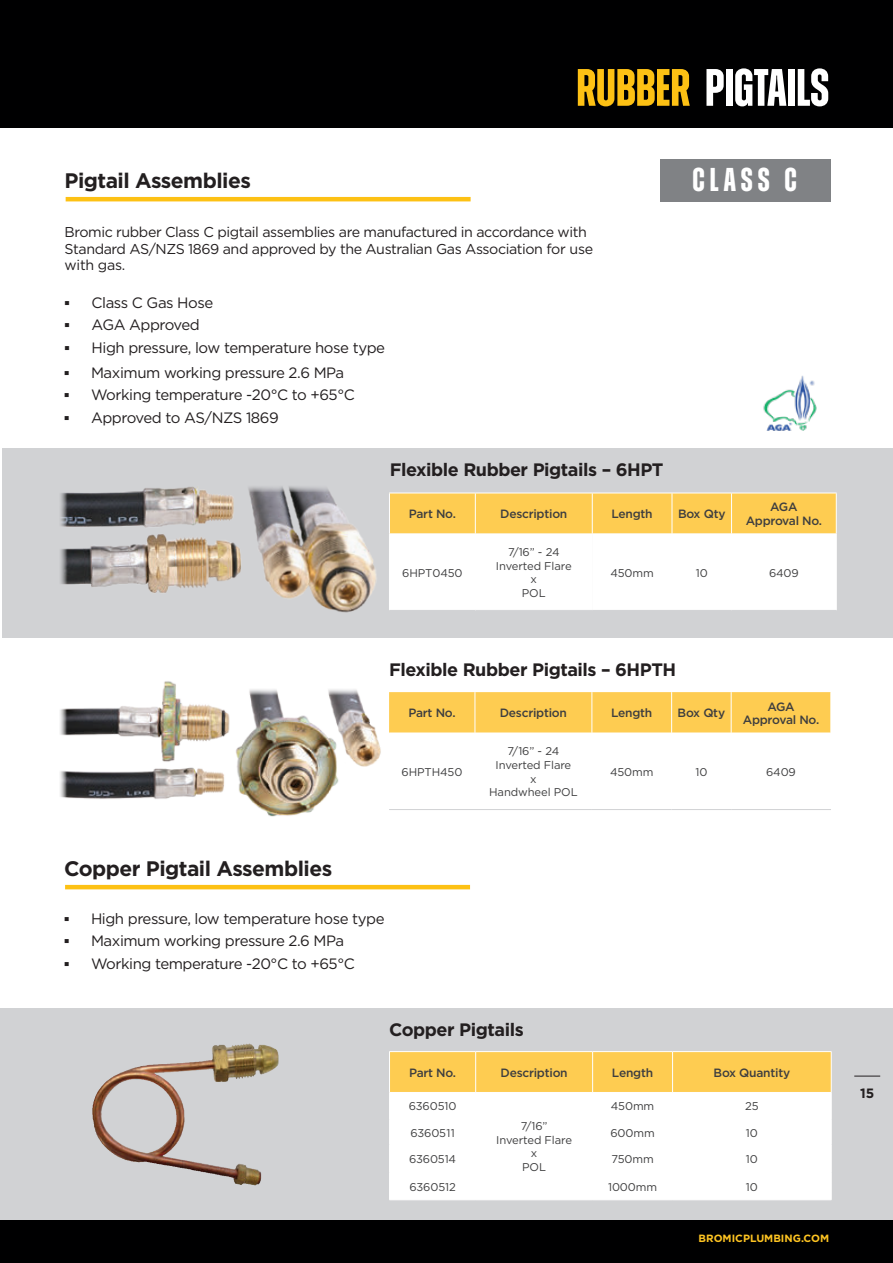
<style>
.page{position:relative;width:893px;height:1263px;background:#fff}
.page>*{position:absolute;margin:0;border:0;box-sizing:border-box;transform-origin:0 0}
.t1{font:700 52.5px "Zuume";color:#fff}
.t2{font:700 33px "Zuume";letter-spacing:.15em;color:#fff}
.t3{font:700 21px "Gotham";letter-spacing:-.025em;color:#231f20}
.t4{font:700 18px "Gotham";letter-spacing:-.025em;color:#231f20}
.t5{font:15px "Gotham";letter-spacing:-.03em;color:#231f20}
.t6{font:14.25px/16.5px "Gotham";letter-spacing:-.03em;color:#231f20}
.t7{font:700 13.5px "Gotham";color:#231f20}
.t8{font:500 12px/13.5px "Gotham";letter-spacing:-.02em;color:#3e3e3f;text-align:center}
.t9{font:11.25px/13.5px "Gotham";letter-spacing:-.01em;color:#3e3e3f;text-align:center}
.t10{font:700 10.5px "Gotham";color:#fec422}
.s1{color:#fdc114}
.s2{font-family:"Arial";font-weight:700}
</style>
<div class="page">
<div style="left:1px;top:1008px;width:892px;height:212px;background:#d1d2d4"></div>
<div style="left:2px;top:448px;width:891px;height:189px;background:#d1d2d4"></div>
<div style="left:0;top:1220px;width:893px;height:43px;background:#000001"></div>
<div style="left:0;top:0;width:893px;height:128px;background:#000001"></div>
<svg style="left:854px;top:1076px;width:26px;height:1px"></svg>
<img style="left:60px;top:681px;width:165px;height:118px">
<img style="left:225px;top:689px;width:156px;height:128px">
<img style="left:60px;top:486px;width:170px;height:107px">
<img style="left:230px;top:486px;width:147px;height:127px">
<img style="left:92px;top:1043px;width:157px;height:101px">
<hr style="left:66px;top:197px;width:405px;height:4px;background:#fdc114">
<svg style="left:389px;top:1051px;width:443px;height:149px;background:#fef1d0"></svg>
<hr style="left:389px;top:1199px;width:87px;height:1px;background:#fff">
<hr style="left:476px;top:1199px;width:117px;height:1px;background:#fff">
<hr style="left:593px;top:1199px;width:80px;height:1px;background:#fff">
<hr style="left:673px;top:1199px;width:158px;height:1px;background:#fff">
<div style="left:389px;top:692px;width:441px;height:41px;background:#fecc51"></div>
<hr style="left:475px;top:692px;width:1px;height:41px;background:#fff">
<hr style="left:671px;top:692px;width:1px;height:41px;background:#fff">
<hr style="left:731px;top:692px;width:1px;height:41px;background:#fff">
<hr style="left:591px;top:692px;width:1px;height:41px;background:#fff">
<hr style="left:389px;top:809px;width:86px;height:1px;background:#d1d2d4">
<hr style="left:475px;top:809px;width:117px;height:1px;background:#d1d2d4">
<hr style="left:592px;top:809px;width:80px;height:1px;background:#d1d2d4">
<hr style="left:672px;top:809px;width:59px;height:1px;background:#d1d2d4">
<hr style="left:731px;top:809px;width:100px;height:1px;background:#d1d2d4">
<svg style="left:390px;top:494px;width:446px;height:116px;background:#fee9b7"></svg>
<div style="left:475px;top:534px;width:117px;height:76px;background:#fff"></div>
<hr style="left:389px;top:493px;width:86px;height:1px;background:#fff">
<hr style="left:475px;top:493px;width:117px;height:1px;background:#fff">
<hr style="left:475px;top:493px;width:1px;height:41px;background:#fff">
<hr style="left:592px;top:493px;width:80px;height:1px;background:#fff">
<hr style="left:672px;top:493px;width:59px;height:1px;background:#fff">
<hr style="left:672px;top:493px;width:1px;height:41px;background:#fff">
<hr style="left:731px;top:493px;width:106px;height:1px;background:#fff">
<hr style="left:731px;top:493px;width:1px;height:41px;background:#fff">
<hr style="left:836px;top:493px;width:1px;height:41px;background:#fff">
<hr style="left:389px;top:493px;width:1px;height:41px;background:#fff">
<hr style="left:592px;top:493px;width:1px;height:41px;background:#fff">
<hr style="left:389px;top:534px;width:86px;height:1px;background:#fff">
<hr style="left:389px;top:534px;width:1px;height:76px;background:#fff">
<hr style="left:592px;top:534px;width:80px;height:1px;background:#fff">
<hr style="left:592px;top:534px;width:1px;height:76px;background:#fff">
<hr style="left:672px;top:534px;width:59px;height:1px;background:#fff">
<hr style="left:672px;top:534px;width:1px;height:76px;background:#fff">
<hr style="left:731px;top:534px;width:105px;height:1px;background:#fff">
<hr style="left:731px;top:534px;width:1px;height:76px;background:#fff">
<hr style="left:836px;top:534px;width:1px;height:76px;background:#fff">
<div style="left:660px;top:159px;width:171px;height:42px;background:#808285"></div>
<img style="left:763px;top:376px;width:54px;height:55px">
<hr style="left:65px;top:885px;width:405px;height:4px;background:#fdc114">
<h1 class="t1" style="left:576px;top:64px;width:254px"><span class="s1">RUBBER</span> PIGTAILS</h1>
<h3 class="t3" style="left:65px;top:171px;width:188px">Pigtail Assemblies</h3>
<p class="t6" style="left:65px;top:225px;width:530px">Bromic rubber Class C pigtail assemblies are manufactured in accordance with<br>Standard AS/NZS 1869 and approved by the Australian Gas Association for use with gas.</p>
<p class="t5" style="left:65px;top:296px;width:150px"><span class="s2">▪</span> Class C Gas Hose</p>
<p class="t5" style="left:65px;top:318px;width:137px"><span class="s2">▪</span> AGA Approved</p>
<p class="t5" style="left:65px;top:341px;width:322px"><span class="s2">▪</span> High pressure, low temperature hose type</p>
<p class="t5" style="left:64px;top:366px;width:282px"><span class="s2">▪</span> Maximum working pressure 2.6 MPa</p>
<p class="t5" style="left:64px;top:388px;width:292px"><span class="s2">▪</span> Working temperature -20°C to +65°C</p>
<p class="t5" style="left:64px;top:411px;width:216px"><span class="s2">▪</span> Approved to AS/NZS 1869</p>
<p class="t4" style="left:390px;top:462px;width:275px">Flexible Rubber Pigtails – 6HPT</p>
<h2 class="t2" style="left:692px;top:165px;width:106px">CLASS C</h2>
<p class="t8" style="left:409px;top:508px;width:49px">Part No.</p>
<p class="t8" style="left:500px;top:508px;width:69px">Description</p>
<p class="t8" style="left:611px;top:508px;width:43px">Length</p>
<p class="t8" style="left:678px;top:508px;width:49px">Box Qty</p>
<p class="t8" style="left:746px;top:501px;width:78px">AGA<br>Approval No.</p>
<p class="t9" style="left:402px;top:566px;width:62px">6HPT0450</p>
<p class="t9" style="left:496px;top:546px;width:77px">7/16” - 24<br>Inverted Flare x<br>POL</p>
<p class="t9" style="left:610px;top:566px;width:45px">450mm</p>
<p class="t9" style="left:696px;top:566px;width:13px">10</p>
<p class="t9" style="left:769px;top:566px;width:31px">6409</p>
<p class="t4" style="left:389px;top:662px;width:289px">Flexible Rubber Pigtails – 6HPTH</p>
<p class="t8" style="left:408px;top:707px;width:49px">Part No.</p>
<p class="t8" style="left:500px;top:707px;width:69px">Description</p>
<p class="t8" style="left:611px;top:707px;width:43px">Length</p>
<p class="t8" style="left:678px;top:707px;width:49px">Box Qty</p>
<p class="t8" style="left:743px;top:700px;width:78px">AGA<br>Approval No.</p>
<p class="t9" style="left:401px;top:766px;width:62px">6HPTH450</p>
<h3 class="t3" style="left:64px;top:859px;width:270px">Copper Pigtail Assemblies</h3>
<p class="t5" style="left:64px;top:912px;width:322px"><span class="s2">▪</span> High pressure, low temperature hose type</p>
<p class="t5" style="left:64px;top:934px;width:282px"><span class="s2">▪</span> Maximum working pressure 2.6 MPa</p>
<p class="t5" style="left:64px;top:957px;width:292px"><span class="s2">▪</span> Working temperature -20°C to +65°C</p>
<p class="t9" style="left:489px;top:745px;width:90px">7/16” - 24<br>Inverted Flare<br>x<br>Handwheel POL</p>
<p class="t4" style="left:389px;top:1022px;width:136px">Copper Pigtails</p>
<p class="t9" style="left:610px;top:766px;width:45px">450mm</p>
<p class="t9" style="left:695px;top:766px;width:13px">10</p>
<p class="t9" style="left:766px;top:766px;width:31px">6409</p>
<p class="t8" style="left:409px;top:1066px;width:49px">Part No.</p>
<p class="t8" style="left:500px;top:1066px;width:69px">Description</p>
<p class="t8" style="left:612px;top:1066px;width:43px">Length</p>
<p class="t8" style="left:714px;top:1066px;width:78px">Box Quantity</p>
<p class="t9" style="left:409px;top:1100px;width:49px">6360510</p>
<p class="t9" style="left:496px;top:1120px;width:77px">7/16”<br>Inverted Flare x<br>POL</p>
<p class="t9" style="left:611px;top:1100px;width:45px">450mm</p>
<p class="t9" style="left:745px;top:1100px;width:15px">25</p>
<p class="t9" style="left:410px;top:1126px;width:46px">6360511</p>
<p class="t9" style="left:610px;top:1126px;width:46px">600mm</p>
<p class="t9" style="left:746px;top:1126px;width:13px">10</p>
<p class="t9" style="left:409px;top:1153px;width:49px">6360514</p>
<p class="t9" style="left:611px;top:1153px;width:44px">750mm</p>
<p class="t9" style="left:746px;top:1153px;width:13px">10</p>
<p class="t9" style="left:409px;top:1180px;width:48px">6360512</p>
<p class="t9" style="left:608px;top:1180px;width:50px">1000mm</p>
<p class="t9" style="left:746px;top:1180px;width:13px">10</p>
<p class="t10" style="left:698px;top:1233px;width:132px">BROMICPLUMBING.COM</p>
<p class="t7" style="left:860px;top:1087px;width:16px">15</p>
</div>
